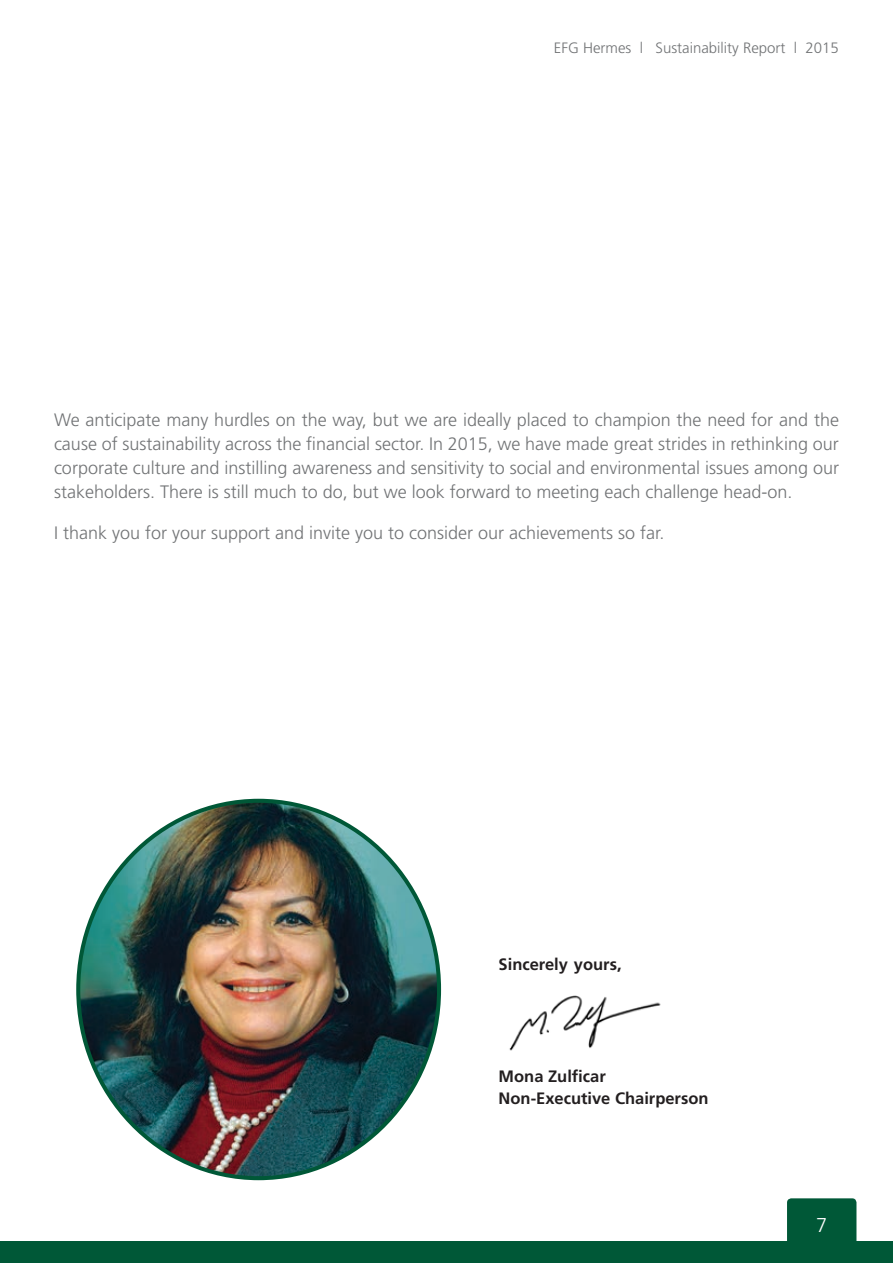
<style>
.page{position:relative;width:893px;height:1263px;background:#fff}
.page>*{position:absolute;margin:0;border:0;box-sizing:border-box;transform-origin:0 0}
.t1{font:300 19.95px "Frutiger LT Std";color:#fff}
.t2{font:300 18px/24px "Frutiger LT Std";color:#717375;text-align:justify}
.t3{font:700 16.5px/22.5px "Frutiger LT Std";color:#231f20}
.t4{font:300 15px "Frutiger LT Std";color:#717375}
</style>
<div class="page">
<div style="left:0;top:1242px;width:893px;height:21px;background:#005837"></div>
<div style="left:787px;top:1198px;width:69px;height:44px;background:#005837"></div>
<img style="left:78px;top:801px;width:361px;height:377px">
<img style="left:509px;top:995px;width:152px;height:56px">
<p class="t4" style="left:554px;top:39px;width:287px">EFG Hermes l Sustainability Report l 2015</p>
<p class="t2" style="left:54px;top:408px;width:786px">We anticipate many hurdles on the way, but we are ideally placed to champion the need for and the cause of sustainability across the financial sector. In 2015, we have made great strides in rethinking our corporate culture and instilling awareness and sensitivity to social and environmental issues among our stakeholders. There is still much to do, but we look forward to meeting each challenge head-on.</p>
<p class="t2" style="left:54px;top:521px;width:612px">I thank you for your support and invite you to consider our achievements so far.</p>
<p class="t3" style="left:499px;top:953px;width:125px">Sincerely yours,</p>
<p class="t3" style="left:499px;top:1065px;width:211px">Mona Zulficar<br>Non-Executive Chairperson</p>
<p class="t1" style="left:816px;top:1214px;width:13px">7</p>
</div>
